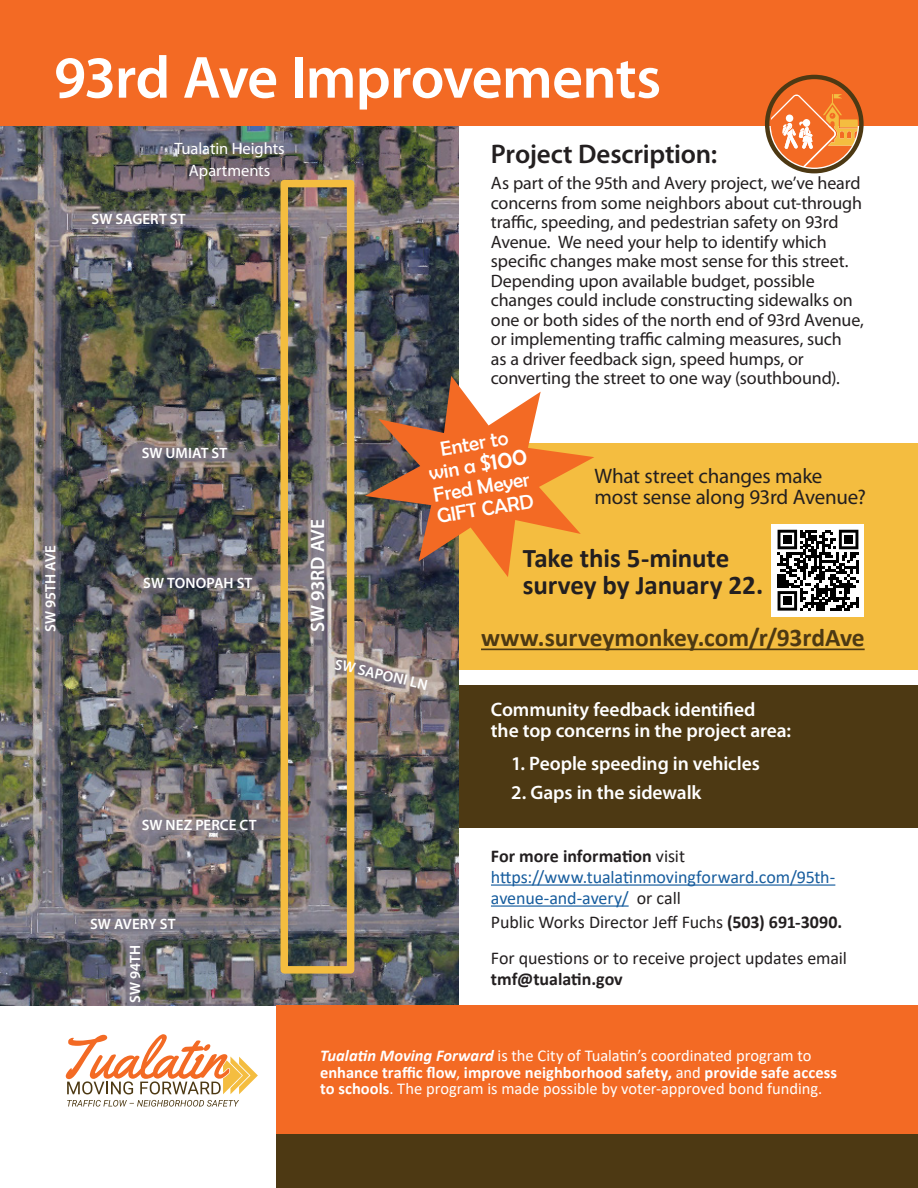
<style>
.page{position:relative;width:918px;height:1188px;background:#fff}
.page>*{position:absolute;margin:0;border:0;box-sizing:border-box;transform-origin:0 0}
.Project_title{font:600 60px "Myriad Pro";letter-spacing:-.015em;color:#fff}
.Project_title-2{font:600 45px "Myriad Pro";letter-spacing:-.01em;color:#fff}
.t1{font:700 27px/27px "Calibri";letter-spacing:-.005em;color:#231f20}
.Heading_3{font:600 27px "Myriad Pro";letter-spacing:-.01em;color:#231f20}
.t2{font:700 25.5px "Calibri";letter-spacing:-.005em;color:#4d3913}
.Body_text{font:21px/21px "Myriad Pro";letter-spacing:-.01em;color:#231f20}
.t3{font:20.55px/22px "Berlin Sans FB";color:#fff;text-align:center}
.Heading_3-2{font:600 19.5px/21px "Myriad Pro";letter-spacing:-.005em;color:#fff}
.Body_text-2{font:18px/19.5px "Myriad Pro";letter-spacing:-.005em;color:#231f20}
.t4{font:18px/21px "Calibri";letter-spacing:-.005em;color:#231f20}
.t5{font:18px/21px "Calibri";letter-spacing:-.01em;color:#175d9e}
.t6{font:16.5px/16.5px "Calibri";color:#fff}
.Heading_3-3{font:16.5px/22.5px "Myriad Pro";letter-spacing:-.005em;color:#fff;text-align:center}
.Heading_3-4{font:600 15px "Myriad Pro";color:#fff}
.s1{font-size:25.05px}
.s2{font-weight:700;color:#231f20}
.s3{color:#231f20}
.s4{font-weight:700}
.s5{font-weight:700;font-style:italic}
</style>
<div class="page">
<div style="left:378px;top:685px;width:540px;height:142px;background:#4d3913"></div>
<div style="left:438px;top:443px;width:480px;height:226px;background:#f4bd40"></div>
<img style="left:0;top:126px;width:459px;height:880px">
<div style="left:276px;top:1134px;width:642px;height:54px;background:#4d3913"></div>
<div style="left:276px;top:1006px;width:642px;height:128px;background:#f36a24"></div>
<svg style="left:66px;top:1034px;width:192px;height:60px"></svg>
<svg style="left:67px;top:1100px;width:172px;height:7px"></svg>
<hr style="left:481px;top:649px;width:384px;height:1px;background:#4d3913">
<div style="left:0;top:0;width:918px;height:126px;background:#f36a24"></div>
<hr style="left:491px;top:884px;width:344px;height:2px;background:#175d9e">
<hr style="left:491px;top:905px;width:138px;height:2px;background:#175d9e">
<svg style="left:365px;top:376px;width:229px;height:201px"></svg>
<svg style="left:765px;top:75px;width:99px;height:98px"></svg>
<img style="left:277px;top:176px;width:81px;height:801px">
<div style="left:772px;top:524px;width:92px;height:92px;background:#fff"></div>
<svg style="left:778px;top:530px;width:80px;height:81px"></svg>
<div style="left:783px;top:535px;width:9px;height:9px;background:#000"></div>
<div style="left:844px;top:535px;width:9px;height:9px;background:#000"></div>
<div style="left:783px;top:597px;width:9px;height:8px;background:#000"></div>
<p class="Project_title" style="left:54px;top:39px;width:609px">93rd Ave Improvements</p>
<p class="Project_title-2" style="left:43px;top:60px;width:551px">Project Summary Sheet Here</p>
<p class="Heading_3-4" style="left:41px;top:632px;width:88px;rotate:-90deg">SW 95TH AVE</p>
<p class="Heading_3-3" style="left:175px;top:137px;width:112px">Tualatin Heights<br>Apartments</p>
<p class="Heading_3-4" style="left:92px;top:209px;width:96px">SW SAGERT ST</p>
<p class="Heading_3-4" style="left:142px;top:444px;width:87px">SW UMIAT ST</p>
<p class="Heading_3-4" style="left:143px;top:573px;width:111px">SW TONOPAH ST</p>
<p class="Heading_3-4" style="left:142px;top:815px;width:116px">SW NEZ PERCE CT</p>
<p class="Heading_3-4" style="left:90px;top:915px;width:87px">SW AVERY ST</p>
<p class="Heading_3-4" style="left:125px;top:1003px;width:59px;rotate:-90deg">SW 94TH</p>
<p class="Heading_3" style="left:491px;top:137px;width:228px">Project Description:</p>
<p class="Body_text-2" style="left:491px;top:173px;width:374px">As part of the 95th and Avery project, we’ve heard concerns from some neighbors about cut-through traffic, speeding, and pedestrian safety on 93rd Avenue. We need your help to identify which specific changes make most sense for this street.<br>Depending upon available budget, possible changes could include constructing sidewalks on one or both sides of the north end of 93rd Avenue, or implementing traffic calming measures, such<br>as a driver feedback sign, speed humps, or converting the street to one way (southbound).</p>
<p class="Heading_3-2" style="left:307px;top:632px;width:114px;rotate:-90deg">SW 93RD AVE</p>
<p class="t3" style="left:423px;top:441px;width:101px;rotate:-10deg">Enter to win a <span class="s1">$100<br></span>Fred Meyer<br>GIFT CARD</p>
<p class="Body_text" style="left:594px;top:465px;width:273px">What street changes make most sense along 93rd Avenue?</p>
<p class="t1" style="left:523px;top:545px;width:242px">Take this 5-minute survey by January 22.</p>
<p class="Heading_3-4" style="left:337px;top:654px;width:96px;rotate:13deg">SW SAPONI LN</p>
<p class="t2" style="left:481px;top:620px;width:385px">www.surveymonkey.com/r/93rdAve</p>
<p class="Heading_3-2" style="left:491px;top:699px;width:302px">Community feedback identified<br>the top concerns in the project area:</p>
<p class="Heading_3-2" style="left:511px;top:752px;width:250px">1. People speeding in vehicles</p>
<p class="Heading_3-2" style="left:511px;top:781px;width:192px">2. Gaps in the sidewalk</p>
<p class="t5" style="left:491px;top:845px;width:346px"><span class="s2">For more information</span> <span class="s3">visit </span>https://www.tualatinmovingforward.com/95th&shy;avenue-and-avery/ <span class="s3">or call</span></p>
<p class="t4" style="left:491px;top:912px;width:353px">Public Works Director Jeff Fuchs <span class="s4">(503) 691-3090.</span></p>
<p class="t4" style="left:491px;top:947px;width:358px">For questions or to receive project updates email <span class="s4">tmf@tualatin.gov</span></p>
<p class="t6" style="left:320px;top:1047px;width:518px"><span class="s5">Tualatin Moving Forward</span> is the City of Tualatin’s coordinated program to <span class="s4">enhance traffic flow</span>, <span class="s4">improve neighborhood safety,</span> and <span class="s4">provide safe access to schools</span>. The program is made possible by voter-approved bond funding.</p>
</div>
